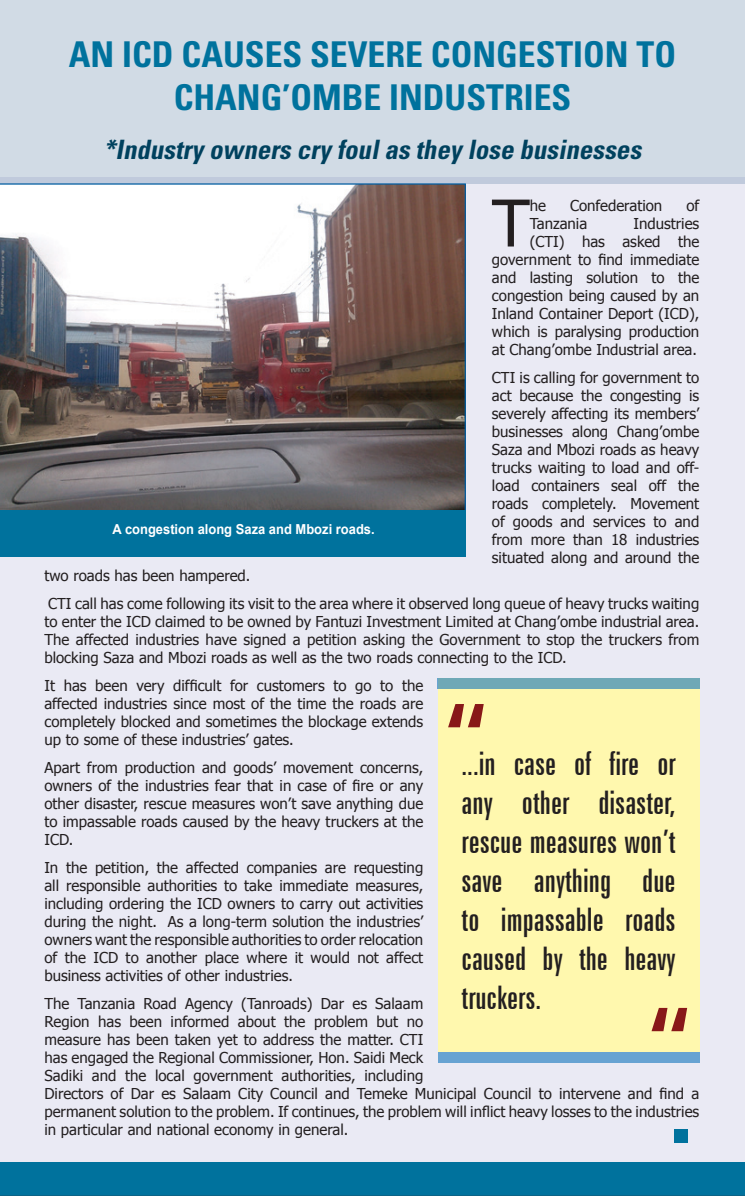
<style>
.page{position:relative;width:745px;height:1196px;background:#fff}
.page>*{position:absolute;margin:0;border:0;box-sizing:border-box;transform-origin:0 0}
.t1{font:64.5px "Tahoma";color:#231f20}
.t2{font:700 condensed 35.5px/42.6px "Univers";color:#00729d;text-align:center}
.t3{font:extra-condensed 32.5px/39px "Zurich BT";color:#231f20;text-align:justify}
.t4{font:italic 700 condensed 26.75px "Univers";color:#00415e}
.t5{font:15px/18px "Tahoma";color:#231f20;text-align:justify}
.t6{font:700 13.75px "Arial";color:#fff;scale:.94 1}
</style>
<div class="page">
<div style="left:0;top:177px;width:744px;height:985px;background:#eaeaf4"></div>
<div style="left:0;top:0;width:744px;height:183px;background:#d1dbe5"></div>
<div style="left:0;top:1162px;width:744px;height:34px;background:#00729d"></div>
<svg style="left:0;top:1195px;width:744px;height:1px"></svg>
<img style="left:0;top:183px;width:465px;height:327px">
<div style="left:0;top:510px;width:465px;height:46px;background:#00729d"></div>
<div style="left:673px;top:1130px;width:13px;height:13px;background:#00729d"></div>
<div style="left:437px;top:679px;width:261px;height:373px;background:#fff8ae"></div>
<svg style="left:448px;top:704px;width:35px;height:23px"></svg>
<svg style="left:651px;top:1008px;width:35px;height:23px"></svg>
<div style="left:437px;top:1052px;width:261px;height:10px;background:#67a3d2"></div>
<div style="left:437px;top:679px;width:262px;height:10px;background:#6fa8b6"></div>
<h2 class="t2" style="left:69px;top:33px;width:608px">AN ICD CAUSES SEVERE CONGESTION TO<br>CHANG’OMBE INDUSTRIES</h2>
<h3 class="t4" style="left:104px;top:134px;width:544px">*Industry owners cry foulas they lose businesses</h3>
<h1 class="t1" style="left:491px;top:180px;width:39px">T</h1>
<p class="t5" style="left:529px;top:197px;width:18px">he</p>
<p class="t5" style="left:569px;top:197px;width:94px">Confederation</p>
<p class="t5" style="left:686px;top:197px;width:14px">of</p>
<p class="t5" style="left:491px;top:215px;width:209px;text-align:right">Industries<br>(CTI) has asked the government to find immediate and lasting solution to the congestion being caused by an<br>Inland Container Deport (ICD), which is paralysing production at Chang’ombe Industrial area.</p>
<p class="t5" style="left:491px;top:369px;width:209px">CTI is calling for government to act because the congesting is severely affecting its members’ businesses along Chang’ombe Saza and Mbozi roads as heavy trucks waiting to load and off&shy;load containers seal off the roads completely. Movement of goods and services to and from more than 18 industries situated along and around the</p>
<p class="t5" style="left:44px;top:562px;width:656px;line-height:28px">two roads has been hampered.<br>CTI call has come following its visit to the area where it observed long queue of heavy trucks waiting</p>
<p class="t5" style="left:44px;top:613px;width:656px">to enter the ICD claimed to be owned by Fantuzi Investment Limited at Chang’ombe industrial area.<br>The affected industries have signed a petition asking the Government to stop the truckers from blocking Saza and Mbozi roads as well as the two roads connecting to the ICD.</p>
<p class="t5" style="left:44px;top:677px;width:380px">It has been very difficult for customers to go to the affected industries since most of the time the roads are completely blocked and sometimes the blockage extends up to some of these industries’ gates.</p>
<p class="t5" style="left:44px;top:759px;width:380px">Apart from production and goods’ movement concerns, owners of the industries fear that in case of fire or any other disaster, rescue measures won’t save anything due to impassable roads caused by the heavy truckers at the ICD.</p>
<p class="t5" style="left:44px;top:859px;width:380px">In the petition, the affected companies are requesting all responsible authorities to take immediate measures, including ordering the ICD owners to carry out activities during the night. As a long-term solution the industries’ owners want the responsible authorities to order relocation of the ICD to another place where it would not affect business activities of other industries.</p>
<p class="t5" style="left:44px;top:995px;width:656px;text-align:left">The Tanzania Road Agency (Tanroads) Dar es Salaam<br>Region has been informed about the problem but no<br>measure has been taken yet to address the matter. CTI<br>has engaged the Regional Commissioner, Hon. Saidi Meck<br>Sadiki and the local government authorities, including<br>Directors of Dar es Salaam City Council and Temeke Municipal Council to intervene and find a permanent solution to the problem. If continues, the problem will inflict heavy losses to the industries in particular and national economy in general.</p>
<p class="t5" style="left:529px;top:215px;width:59px">Tanzania</p>
<p class="t6" style="left:112px;top:520px;width:280px">A congestion along Saza and Mbozi roads.</p>
<h3 class="t3" style="left:461px;top:744px;width:215px">...in case of fire or any other disaster, rescue measures won’t save anything due to impassable roads caused by the heavy truckers.</h3>
</div>
